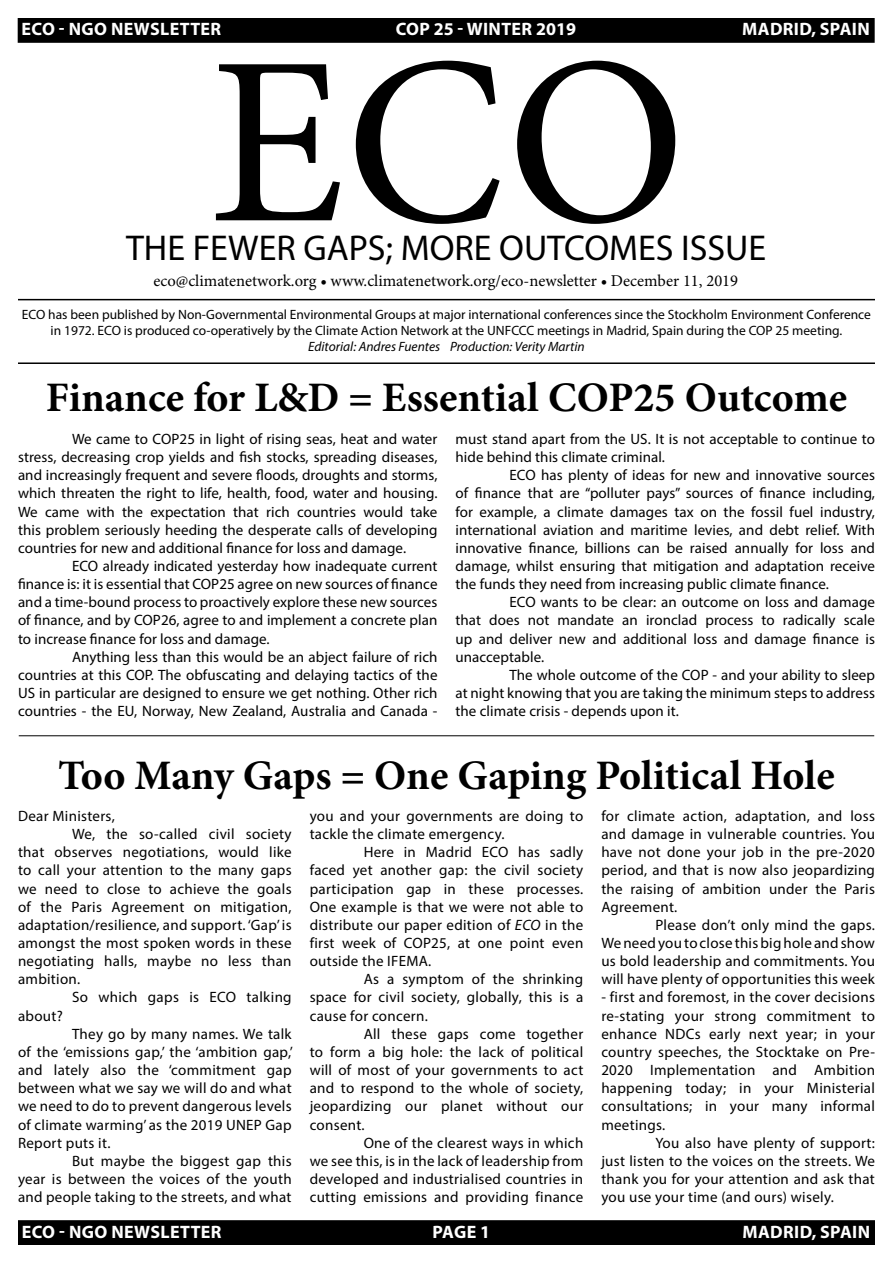
<style>
.page{position:relative;width:893px;height:1263px;background:#fff}
.page>*{position:absolute;margin:0;border:0;box-sizing:border-box;transform-origin:0 0}
.t1{font:240px "Minion Pro";color:#000}
.t2{font:700 42px "Minion Pro";color:#000}
.t3{font:36px "Myriad Pro";color:#000}
.t4{font:700 18px "Myriad Pro";letter-spacing:.02em;color:#fff}
.t5{font:16.5px "Minion Pro";color:#000}
.t6{font:15px/18.1px "Myriad Pro";letter-spacing:.02em;color:#000;text-align:justify}
.t7{font:13.5px/16.2px "Myriad Pro";color:#000;text-align:center}
.t8{font:italic 13.5px "Myriad Pro";color:#000}
.s1{font-weight:700}
.s2{font-style:italic}
</style>
<div class="page">
<hr style="left:18px;top:362px;width:857px;height:2px;background:#000">
<hr style="left:18px;top:299px;width:857px;height:1px;background:#000">
<div style="left:18px;top:19px;width:856px;height:23px;background:#000"></div>
<div style="left:18px;top:18px;width:857px;height:25px;border:2px solid #000"></div>
<div style="left:19px;top:1221px;width:855px;height:23px;background:#000"></div>
<div style="left:18px;top:1220px;width:857px;height:25px;border:2px solid #000"></div>
<hr style="left:19px;top:735px;width:855px;height:1px;background:#000">
<p class="t4" style="left:22px;top:17px;width:201px">ECO - NGO NEWSLETTER</p>
<p class="t4" style="left:396px;top:17px;width:182px">COP 25 - WINTER 2019</p>
<p class="t4" style="left:742px;top:17px;width:129px">MADRID, SPAIN</p>
<p class="t1" style="left:209px;top:-17px;width:478px">ECO</p>
<p class="t3" style="left:126px;top:225px;width:642px">THE FEWER GAPS; MORE OUTCOMES ISSUE</p>
<p class="t5" style="left:153px;top:270px;width:586px">eco@climatenetwork.org <span class="s1">•</span> www.climatenetwork.org/eco-newsletter <span class="s1">•</span> December 11, 2019</p>
<p class="t7" style="left:22px;top:306px;width:850px">ECO has been published by Non-Governmental Environmental Groups at major international conferences since the Stockholm Environment Conference in 1972. ECO is produced co-operatively by the Climate Action Network at the UNFCCC meetings in Madrid, Spain during the COP 25 meeting.</p>
<p class="t8" style="left:308px;top:338px;width:278px">Editorial: Andres Fuentes Production: Verity Martin</p>
<p class="t2" style="left:46px;top:368px;width:803px">Finance for L&amp;D = Essential COP25 Outcome</p>
<p class="t6" style="left:18px;top:430px;width:421px;text-indent:54px">We came to COP25 in light of rising seas, heat and water stress, decreasing crop yields and fish stocks, spreading diseases, and increasingly frequent and severe floods, droughts and storms, which threaten the right to life, health, food, water and housing.<br>We came with the expectation that rich countries would take this problem seriously heeding the desperate calls of developing countries for new and additional finance for loss and damage.</p>
<p class="t6" style="left:18px;top:557px;width:421px;text-indent:54px">ECO already indicated yesterday how inadequate current finance is: it is essential that COP25 agree on new sources of finance and a time-bound process to proactively explore these new sources of finance, and by COP26, agree to and implement a concrete plan to increase finance for loss and damage.</p>
<p class="t6" style="left:18px;top:647px;width:421px;text-indent:54px">Anything less than this would be an abject failure of rich countries at this COP. The obfuscating and delaying tactics of the US in particular are designed to ensure we get nothing. Other rich countries - the EU, Norway, New Zealand, Australia and Canada -</p>
<p class="t6" style="left:455px;top:430px;width:421px">must stand apart from the US. It is not acceptable to continue to hide behind this climate criminal.</p>
<p class="t6" style="left:455px;top:466px;width:421px;text-indent:54px">ECO has plenty of ideas for new and innovative sources of finance that are “polluter pays” sources of finance including, for example, a climate damages tax on the fossil fuel industry, international aviation and maritime levies, and debt relief. With innovative finance, billions can be raised annually for loss and damage, whilst ensuring that mitigation and adaptation receive the funds they need from increasing public climate finance.</p>
<p class="t6" style="left:455px;top:593px;width:421px;text-indent:54px">ECO wants to be clear: an outcome on loss and damage that does not mandate an ironclad process to radically scale up and deliver new and additional loss and damage finance is unacceptable.</p>
<p class="t6" style="left:455px;top:666px;width:421px;text-indent:54px">The whole outcome of the COP - and your ability to sleep at night knowing that you are taking the minimum steps to address the climate crisis - depends upon it.</p>
<p class="t2" style="left:58px;top:746px;width:778px">Too Many Gaps = One Gaping Political Hole</p>
<p class="t6" style="left:18px;top:807px;width:98px">Dear Ministers,</p>
<p class="t6" style="left:18px;top:825px;width:275px;text-indent:54px">We, the so-called civil society that observes negotiations, would like to call your attention to the many gaps we need to close to achieve the goals of the Paris Agreement on mitigation, adaptation/resilience, and support. ‘Gap’ is amongst the most spoken words in these negotiating halls, maybe no less than ambition.</p>
<p class="t6" style="left:72px;top:988px;width:221px">So which gaps is ECO talking</p>
<p class="t6" style="left:18px;top:1006px;width:46px">about?</p>
<p class="t6" style="left:18px;top:1024px;width:276px;text-indent:54px">They go by many names. We talk of the ‘emissions gap,’ the ‘ambition gap,’ and lately also the ‘commitment gap between what we say we will do and what we need to do to prevent dangerous levels of climate warming’ as the 2019 UNEP Gap Report puts it.</p>
<p class="t6" style="left:18px;top:1151px;width:275px;text-indent:54px">But maybe the biggest gap this year is between the voices of the youth and people taking to the streets, and what</p>
<p class="t6" style="left:601px;top:807px;width:275px">for climate action, adaptation, and loss and damage in vulnerable countries. You have not done your job in the pre-2020 period, and that is now also jeopardizing the raising of ambition under the Paris Agreement.</p>
<p class="t6" style="left:601px;top:915px;width:275px;text-indent:54px">Please don’t only mind the gaps.<br>We need you to close this big hole and show us bold leadership and commitments. You will have plenty of opportunities this week</p>
<p class="t6" style="left:601px;top:988px;width:275px">- first and foremost, in the cover decisions re-stating your strong commitment to enhance NDCs early next year; in your country speeches, the Stocktake on Pre-2020 Implementation and Ambition happening today; in your Ministerial consultations; in your many informal meetings.</p>
<p class="t6" style="left:601px;top:1133px;width:275px;text-indent:54px">You also have plenty of support: just listen to the voices on the streets. We thank you for your attention and ask that you use your time (and ours) wisely.</p>
<p class="t6" style="left:310px;top:807px;width:275px">you and your governments are doing to tackle the climate emergency.</p>
<p class="t6" style="left:310px;top:843px;width:275px;text-indent:54px">Here in Madrid ECO has sadly faced yet another gap: the civil society participation gap in these processes.<br>One example is that we were not able to distribute our paper edition of <span class="s2">ECO</span> in the first week of COP25, at one point even outside the IFEMA.</p>
<p class="t6" style="left:310px;top:970px;width:275px;text-indent:54px">As a symptom of the shrinking space for civil society, globally, this is a cause for concern.</p>
<p class="t6" style="left:310px;top:1024px;width:275px;text-indent:54px">All these gaps come together to form a big hole: the lack of political will of most of your governments to act and to respond to the whole of society, jeopardizing our planet without our consent.</p>
<p class="t6" style="left:310px;top:1133px;width:275px;text-indent:54px">One of the clearest ways in which we see this, is in the lack of leadership from developed and industrialised countries in cutting emissions and providing finance</p>
<p class="t4" style="left:22px;top:1220px;width:201px">ECO - NGO NEWSLETTER</p>
<p class="t4" style="left:433px;top:1220px;width:59px">PAGE 1</p>
<p class="t4" style="left:743px;top:1220px;width:129px">MADRID, SPAIN</p>
</div>
